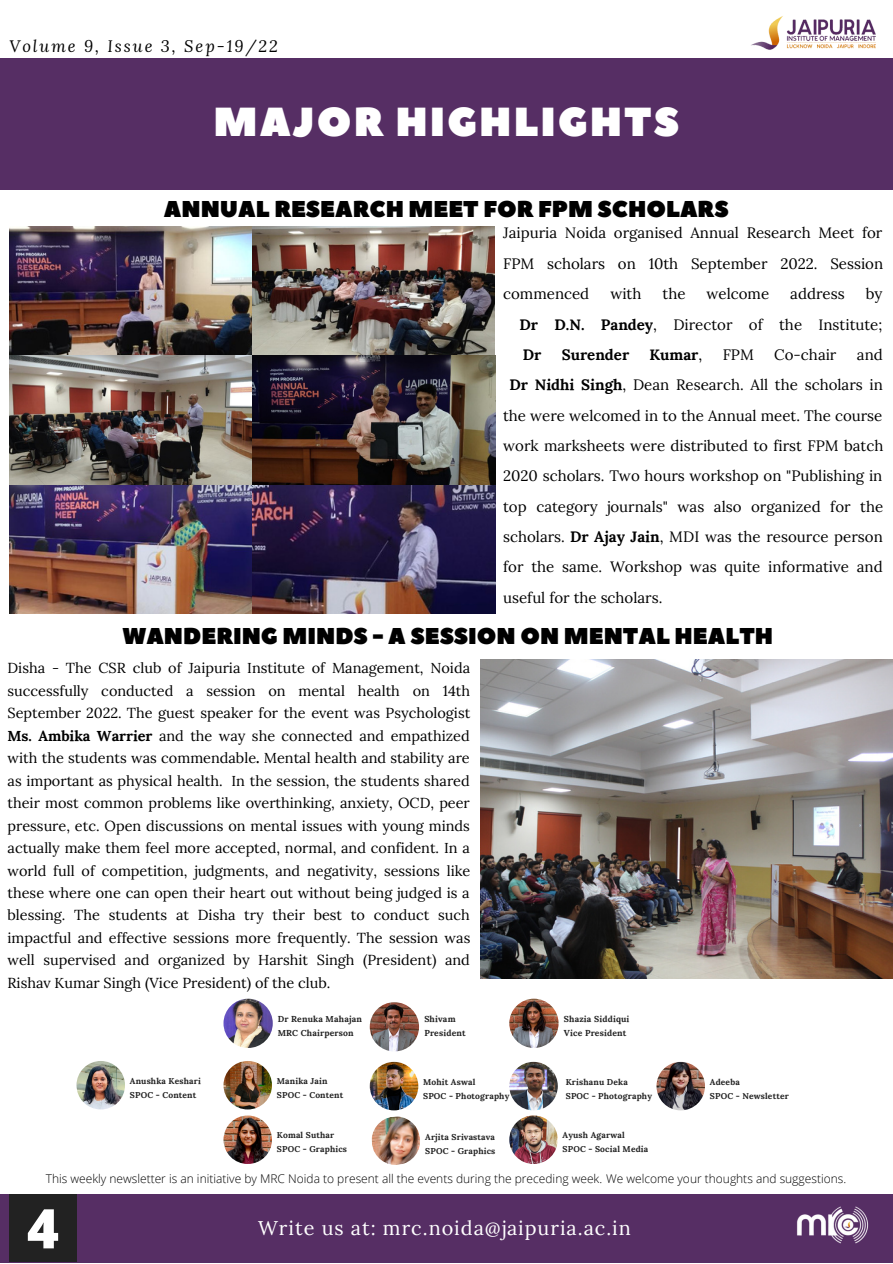
<style>
.page{position:relative;width:893px;height:1264px;background:#fff}
.page>*{position:absolute;margin:0;border:0;box-sizing:border-box;transform-origin:0 0}
.t1{font:800 54.75px "Open Sans";color:#fff}
.t2{font:40.5px "Peace Sans";letter-spacing:.05em;color:#fff}
.t3{font:22.8px "Peace Sans";color:#000}
.t4{font:19.8px "Lora";letter-spacing:.05em;color:#fff}
.t5{font:italic 16.5px "Lora";letter-spacing:.12em;color:#000}
.t6{font:15px/30.3px "Lora";color:#000;text-align:justify}
.t7{font:700 15px "Lora";color:#000}
.t8{font:14.4px/22.5px "Lora";color:#000;text-align:justify}
.t9{font:300 12px "Open Sans";color:#000}
.t10{font:700 8.55px/13.6px "Lora";letter-spacing:.02em;color:#222}
.s1{font-weight:700}
.s2{font-weight:400}
</style>
<div class="page">
<img style="left:480px;top:660px;width:412px;height:318px">
<div style="left:0;top:1194px;width:892px;height:68px;background:#562e64"></div>
<div style="left:9px;top:1194px;width:68px;height:68px;background:#222"></div>
<img style="left:751px;top:16px;width:125px;height:34px">
<div style="left:0;top:58px;width:892px;height:132px;background:#562e64"></div>
<img style="left:797px;top:1206px;width:72px;height:38px">
<img style="left:9px;top:227px;width:486px;height:386px">
<img style="left:223px;top:998px;width:50px;height:49px;border-radius:50%">
<img style="left:370px;top:1002px;width:49px;height:49px;border-radius:50%">
<img style="left:509px;top:998px;width:49px;height:49px;border-radius:50%">
<img style="left:76px;top:1060px;width:49px;height:49px;border-radius:50%">
<img style="left:656px;top:1061px;width:49px;height:49px;border-radius:50%">
<img style="left:370px;top:1061px;width:48px;height:49px;border-radius:50%">
<img style="left:509px;top:1115px;width:48px;height:48px;border-radius:50%">
<img style="left:223px;top:1115px;width:49px;height:48px;border-radius:50%">
<img style="left:223px;top:1060px;width:49px;height:49px;border-radius:50%">
<img style="left:509px;top:1061px;width:48px;height:49px;border-radius:50%">
<img style="left:371px;top:1116px;width:49px;height:49px">
<p class="t5" style="left:9px;top:35px;width:270px">Volume 9, Issue 3, Sep-19/22</p>
<h2 class="t2" style="left:214px;top:95px;width:467px">MAJOR HIGHLIGHTS</h2>
<h3 class="t3" style="left:164px;top:194px;width:566px">ANNUAL RESEARCH MEET FOR FPM SCHOLARS</h3>
<p class="t6" style="left:503px;top:218px;width:381px">Jaipuria Noida organised Annual Research Meet for FPM scholars on 10th September 2022. Session commenced</p>
<p class="t6" style="left:519px;top:278px;width:364px;text-indent:346px">by <span class="s1">Dr D.N. Pandey</span>, Director of the Institute; <span class="s1">Dr</span></p>
<p class="t6" style="left:610px;top:278px;width:33px">with</p>
<p class="t6" style="left:662px;top:278px;width:24px">the</p>
<p class="t6" style="left:706px;top:278px;width:64px">welcome</p>
<p class="t6" style="left:790px;top:278px;width:56px">address</p>
<p class="t7" style="left:561px;top:345px;width:69px">Surender</p>
<p class="t7" style="left:649px;top:345px;width:54px">Kumar<span class="s2">,</span></p>
<p class="t6" style="left:722px;top:339px;width:33px">FPM</p>
<p class="t6" style="left:774px;top:339px;width:64px">Co-chair</p>
<p class="t6" style="left:856px;top:339px;width:27px">and</p>
<p class="t6" style="left:509px;top:369px;width:375px"><span class="s1">Dr Nidhi Singh</span>, Dean Research. All the scholars in</p>
<p class="t6" style="left:503px;top:400px;width:381px">the were welcomed in to the Annual meet. The course</p>
<p class="t6" style="left:503px;top:430px;width:381px">work marksheets were distributed to first FPM batch</p>
<p class="t6" style="left:503px;top:460px;width:381px">2020 scholars. Two hours workshop on "Publishing in</p>
<p class="t6" style="left:503px;top:491px;width:381px">top category journals" was also organized for the</p>
<p class="t6" style="left:503px;top:521px;width:381px">scholars. <span class="s1">Dr Ajay Jain</span>, MDI was the resource person</p>
<p class="t6" style="left:503px;top:551px;width:381px">for the same. Workshop was quite informative and</p>
<p class="t6" style="left:503px;top:582px;width:161px">useful for the scholars.</p>
<h3 class="t3" style="left:122px;top:620px;width:652px">WANDERING MINDS - A SESSION ON MENTAL HEALTH</h3>
<p class="t8" style="left:8px;top:656px;width:464px">Disha - The CSR club of Jaipuria Institute of Management, Noida successfully conducted a session on mental health on 14th September 2022. The guest speaker for the event was Psychologist <span class="s1">Ms. Ambika Warrier</span> and the way she connected and empathized with the students was commendable<span class="s1">.</span> Mental health and stability are as important as physical health. In the session, the students shared their most common problems like overthinking, anxiety, OCD, peer pressure, etc. Open discussions on mental issues with young minds actually make them feel more accepted, normal, and confident. In a world full of competition, judgments, and negativity, sessions like these where one can open their heart out without being judged is a blessing. The students at Disha try their best to conduct such impactful and effective sessions more frequently. The session was well supervised and organized by Harshit Singh (President) and Rishav Kumar Singh (Vice President) of the club.</p>
<p class="t10" style="left:278px;top:1011px;width:86px">Dr Renuka Mahajan<br>MRC Chairperson</p>
<p class="t10" style="left:424px;top:1011px;width:43px">Shivam<br>President</p>
<p class="t10" style="left:564px;top:1011px;width:67px">Shazia Siddiqui<br>Vice President</p>
<p class="t10" style="left:130px;top:1073px;width:73px">Anushka Keshari<br>SPOC - Content</p>
<p class="t10" style="left:709px;top:1074px;width:80px">Adeeba<br>SPOC - Newsletter</p>
<p class="t10" style="left:562px;top:1128px;width:87px">Ayush Agarwal<br>SPOC - Social Media</p>
<p class="t9" style="left:46px;top:1170px;width:801px">This weekly newsletter is an initiative by MRC Noida to present all the events during the preceding week. We welcome your thoughts and suggestions.</p>
<p class="t10" style="left:277px;top:1073px;width:68px">Manika Jain<br>SPOC - Content</p>
<p class="t10" style="left:565px;top:1074px;width:88px">Krishanu Deka<br>SPOC - Photography</p>
<p class="t10" style="left:425px;top:1130px;width:72px">Arjita Srivastava<br>SPOC - Graphics</p>
<p class="t10" style="left:423px;top:1074px;width:88px">Mohit Aswal<br>SPOC - Photography</p>
<p class="t10" style="left:277px;top:1128px;width:72px">Komal Suthar<br>SPOC - Graphics</p>
<h1 class="t1" style="left:27px;top:1189px;width:33px">4</h1>
<h3 class="t4" style="left:258px;top:1214px;width:374px">Write us at: mrc.noida@jaipuria.ac.in</h3>
</div>
